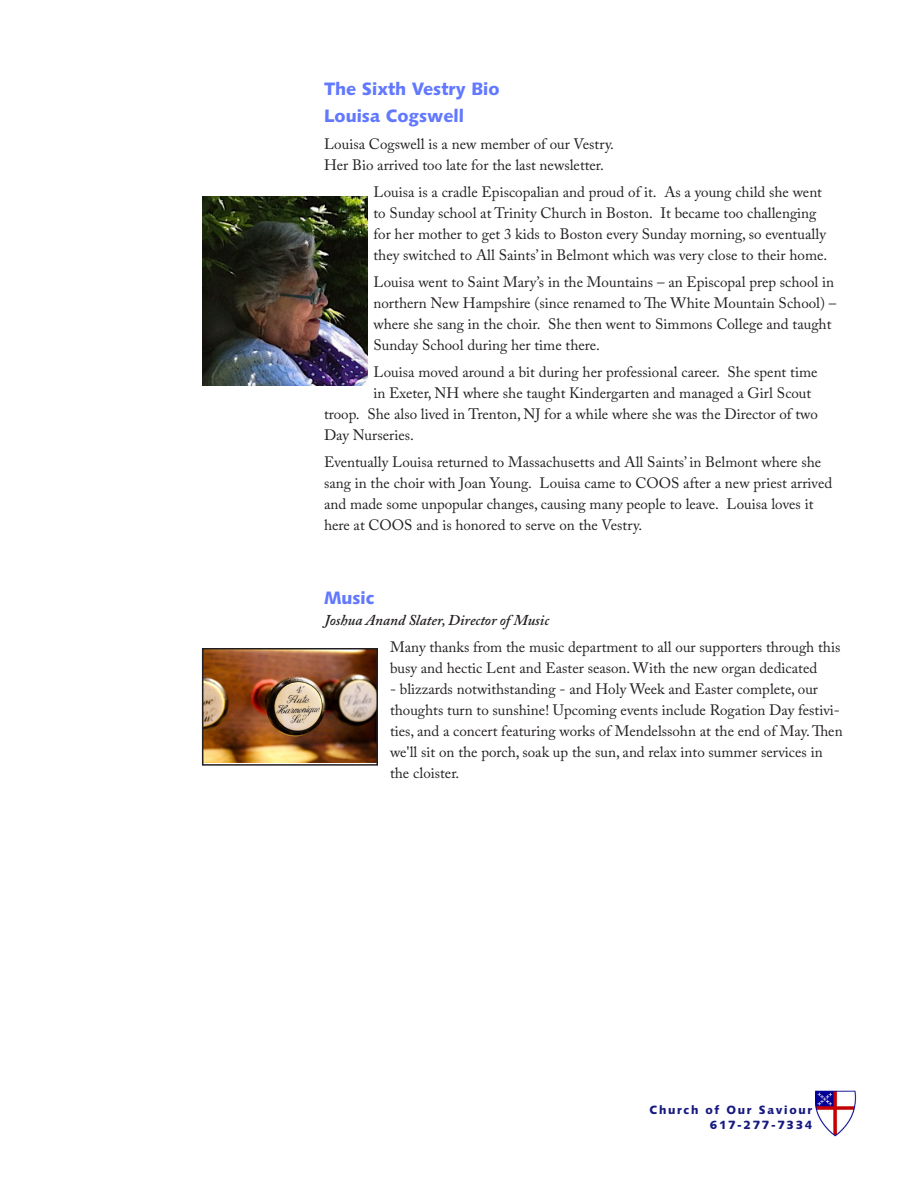
<style>
.page{position:relative;width:918px;height:1188px;background:#fff}
.page>*{position:absolute;margin:0;border:0;box-sizing:border-box;transform-origin:0 0}
.Headers{font:18px "Humanist 531 BT Black A";color:#6279ff}
.body{font:15px/21px "Adobe Caslon Pro";color:#231f20}
.Headers-2{font:15px "Adobe Caslon Pro";color:#231f20}
.Italicized_quotes{font:italic 600 15px "Adobe Caslon Pro";color:#231f20}
.t1{font:12px/15px "Humanist 531 BT Black A";letter-spacing:.14em;color:#171981;text-align:right}
</style>
<div class="page">
<img style="left:816px;top:1090px;width:41px;height:47px">
<img style="left:202px;top:197px;width:166px;height:189px">
<img style="left:205px;top:651px;width:170px;height:112px">
<div style="left:202px;top:648px;width:176px;height:118px;border:2px solid #231f20"></div>
<p class="Headers" style="left:324px;top:78px;width:177px">The Sixth Vestry Bio</p>
<p class="Headers" style="left:324px;top:105px;width:141px">Louisa Cogswell</p>
<p class="Headers-2" style="left:324px;top:135px;width:292px">Louisa Cogswell is a new member of our Vestry.</p>
<p class="Headers-2" style="left:324px;top:156px;width:282px">Her Bio arrived too late for the last newsletter.</p>
<p class="body" style="left:374px;top:182px;width:455px">Louisa is a cradle Episcopalian and proud of it. As a young child she went to Sunday school at Trinity Church in Boston. It became too challenging for her mother to get 3 kids to Boston every Sunday morning, so eventually they switched to All Saints’ in Belmont which was very close to their home.</p>
<p class="body" style="left:374px;top:272px;width:464px">Louisa went to Saint Mary’s in the Mountains – an Episcopal prep school in northern New Hampshire (since renamed to The White Mountain School) – where she sang in the choir. She then went to Simmons College and taught Sunday School during her time there.</p>
<p class="body" style="left:374px;top:362px;width:446px">Louisa moved around a bit during her professional career. She spent time</p>
<p class="body" style="left:374px;top:383px;width:439px">in Exeter, NH where she taught Kindergarten and managed a Girl Scout</p>
<p class="body" style="left:324px;top:404px;width:495px">troop. She also lived in Trenton, NJ for a while where she was the Director of two</p>
<p class="body" style="left:324px;top:425px;width:91px">Day Nurseries.</p>
<p class="body" style="left:324px;top:452px;width:510px">Eventually Louisa returned to Massachusetts and All Saints’ in Belmont where she sang in the choir with Joan Young. Louisa came to COOS after a new priest arrived and made some unpopular changes, causing many people to leave. Louisa loves it here at COOS and is honored to serve on the Vestry.</p>
<p class="Headers" style="left:324px;top:587px;width:52px">Music</p>
<p class="Italicized_quotes" style="left:324px;top:612px;width:227px">Joshua Anand Slater, Director of Music</p>
<p class="body" style="left:390px;top:637px;width:452px">Many thanks from the music department to all our supporters through this busy and hectic Lent and Easter season. With the new organ dedicated</p>
<p class="body" style="left:390px;top:679px;width:454px">- blizzards notwithstanding - and Holy Week and Easter complete, our thoughts turn to sunshine! Upcoming events include Rogation Day festivi&shy;ties, and a concert featuring works of Mendelssohn at the end of May. Then we'll sit on the porch, soak up the sun, and relax into summer services in the cloister.</p>
<p class="t1" style="left:650px;top:1102px;width:164px">Church of Our Saviour<br>617-277-7334</p>
</div>
